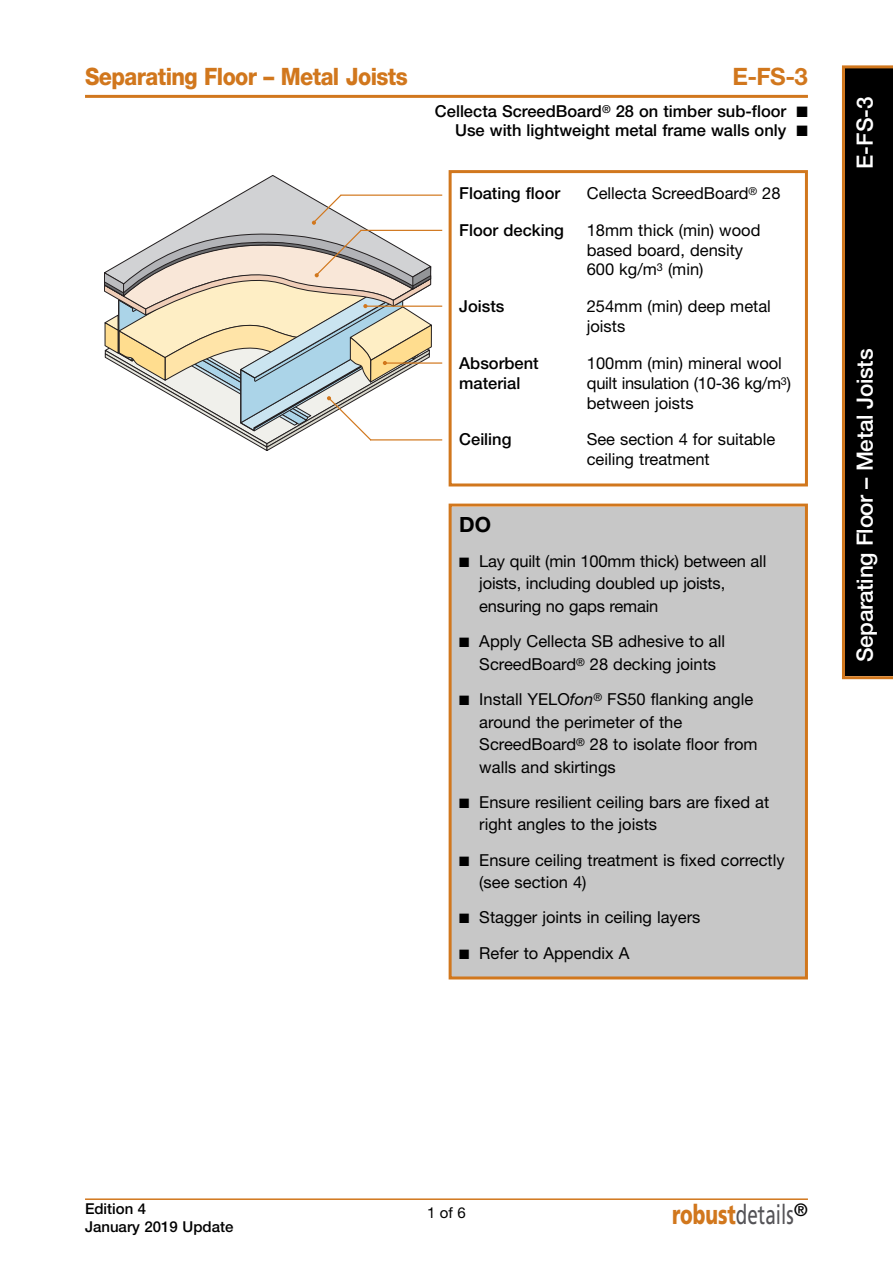
<style>
.page{position:relative;width:893px;height:1263px;background:#fff}
.page>*{position:absolute;margin:0;border:0;box-sizing:border-box;transform-origin:0 0}
.t1{font:27px "Frutiger";color:#545357;scale:.7 1}
.t2{font:800 24px "Helvetica Neue";letter-spacing:-.025em;color:#d1771d;scale:.9 1}
.t3{font:700 24px "Helvetica Neue";color:#d1771d}
.t4{font:500 22.5px "Helvetica Neue";letter-spacing:-.015em;color:#fff}
.t5{font:700 21px "Helvetica Neue";color:#000}
.t6{font:16.5px/22.5px "Helvetica Neue";color:#000}
.t7{font:500 16.5px/18.1px "Helvetica Neue";color:#000;text-align:right}
.t8{font:500 15px/18px "Helvetica Neue";color:#000}
.t9{font:15px "Helvetica Neue";color:#000}
.s1{font-style:italic}
.s2{font-weight:900;color:#d1771d}
</style>
<div class="page">
<hr style="left:85px;top:1198px;width:723px;height:2px;background:#d1771d">
<hr style="left:85px;top:95px;width:723px;height:3px;background:#d1771d">
<div style="left:449px;top:170px;width:359px;height:316px;border:3px solid #d1771d"></div>
<hr style="left:370px;top:439px;width:72px;height:1px;background:#d1771d">
<hr style="left:361px;top:230px;width:81px;height:1px;background:#d1771d">
<hr style="left:366px;top:306px;width:76px;height:1px;background:#d1771d">
<hr style="left:341px;top:195px;width:101px;height:1px;background:#d1771d">
<hr style="left:386px;top:362px;width:56px;height:2px;background:#d1771d">
<svg style="left:104px;top:175px;width:328px;height:276px"></svg>
<div style="left:842px;top:65px;width:51px;height:614px;background:#000"></div>
<div style="left:452px;top:507px;width:353px;height:469px;background:#c7c7c7"></div>
<div style="left:449px;top:504px;width:359px;height:475px;border:3px solid #d1771d"></div>
<h2 class="t2" style="left:85px;top:68px;width:360px">Separating Floor – Metal Joists</h2>
<h2 class="t3" style="left:732px;top:68px;width:77px">E-FS-3</h2>
<p class="t7" style="left:435px;top:104px;width:374px">Cellecta ScreedBoard<sup>®</sup> 28 on timber sub-floor ■<br>Use with lightweight metal frame walls only ■</p>
<p class="t7" style="left:459px;top:186px;width:103px">Floating floor</p>
<p class="t6" style="left:587px;top:183px;width:195px">Cellecta ScreedBoard<sup>®</sup> 28</p>
<p class="t7" style="left:459px;top:222px;width:106px">Floor decking</p>
<p class="t6" style="left:587px;top:222px;width:175px;line-height:19.8px">18mm thick (min) wood based board, density<br>600 kg/m<sup>3</sup> (min)</p>
<p class="t7" style="left:459px;top:299px;width:47px">Joists</p>
<p class="t6" style="left:587px;top:298px;width:186px;line-height:19.8px">254mm (min) deep metal joists</p>
<p class="t7" style="left:459px;top:355px;width:81px">Absorbent</p>
<p class="t6" style="left:587px;top:353px;width:197px">100mm (min) mineral wool</p>
<p class="t7" style="left:459px;top:375px;width:63px">material</p>
<p class="t6" style="left:587px;top:375px;width:206px;line-height:19.8px">quilt insulation (10-36 kg/m<sup>3</sup>) between joists</p>
<p class="t7" style="left:459px;top:432px;width:54px">Ceiling</p>
<p class="t6" style="left:587px;top:431px;width:190px;line-height:19.8px">See section 4 for suitable ceiling treatment</p>
<p class="t5" style="left:459px;top:517px;width:33px">DO</p>
<p class="t6" style="left:479px;top:551px;width:289px;text-indent:-20px">■ Lay quilt (min 100mm thick) between all joists, including doubled up joists, ensuring no gaps remain</p>
<p class="t6" style="left:479px;top:632px;width:247px;text-indent:-20px">■ Apply Cellecta SB adhesive to all<br>ScreedBoard<sup>®</sup> 28 decking joints</p>
<p class="t6" style="left:479px;top:689px;width:280px;text-indent:-20px">■ Install YELO<span class="s1">fon</span><sup>®</sup> FS50 flanking angle around the perimeter of the<br>ScreedBoard<sup>®</sup> 28 to isolate floor from walls and skirtings</p>
<p class="t6" style="left:479px;top:792px;width:291px;text-indent:-20px">■ Ensure resilient ceiling bars are fixed at right angles to the joists</p>
<p class="t6" style="left:479px;top:850px;width:307px;text-indent:-20px">■ Ensure ceiling treatment is fixed correctly (see section 4)</p>
<p class="t6" style="left:459px;top:908px;width:243px">■ Stagger joints in ceiling layers</p>
<p class="t6" style="left:459px;top:943px;width:172px">■ Refer to Appendix A</p>
<h3 class="t4" style="left:857px;top:169px;width:74px;rotate:-90deg">E-FS-3</h3>
<h3 class="t4" style="left:857px;top:662px;width:315px;rotate:-90deg">Separating Floor – Metal Joists</h3>
<p class="t8" style="left:85px;top:1201px;width:150px">Edition 4<br>January 2019 Update</p>
<p class="t9" style="left:427px;top:1208px;width:40px">1of6</p>
<h1 class="t1" style="left:672px;top:1203px;width:195px"><span class="s2">robust</span>details<sup>®</sup></h1>
</div>
